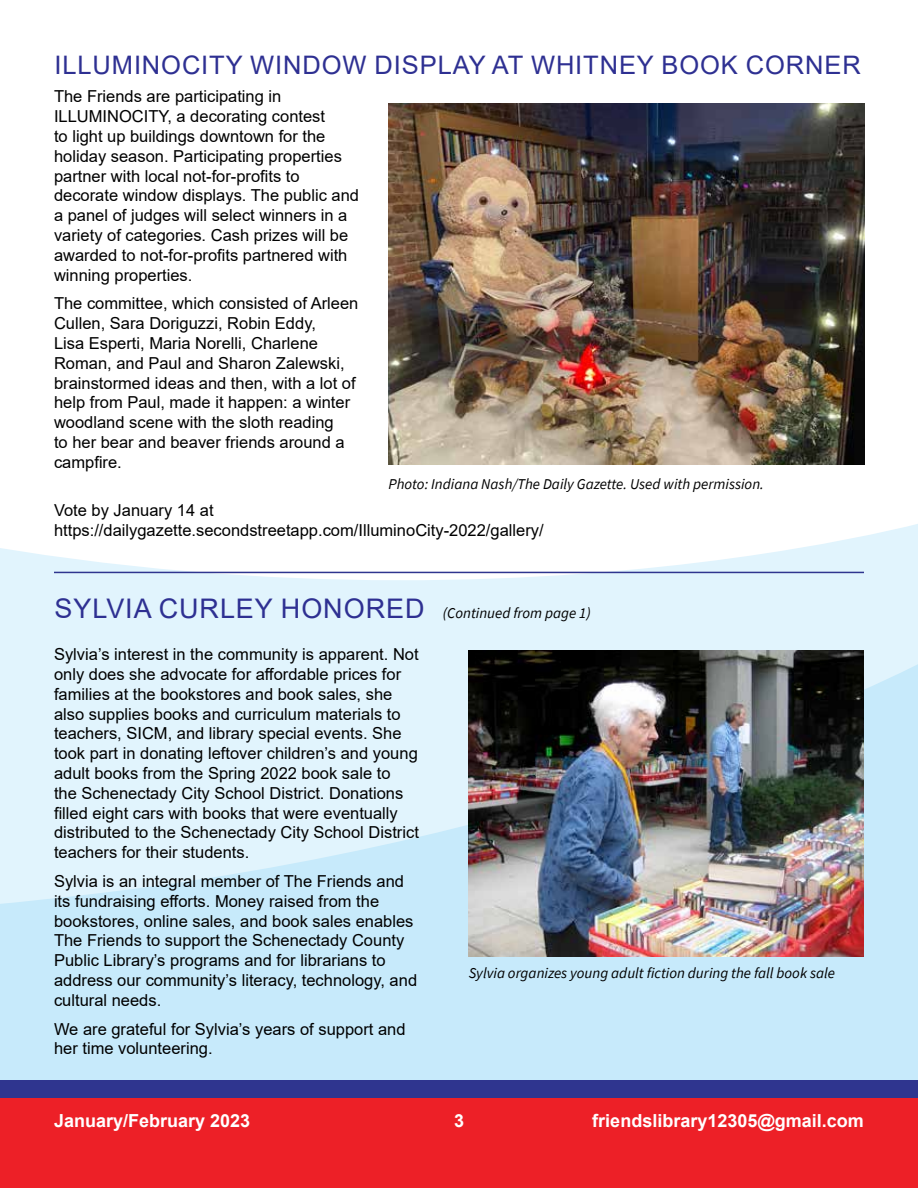
<style>
.page{position:relative;width:918px;height:1188px;background:#fff}
.page>*{position:absolute;margin:0;border:0;box-sizing:border-box;transform-origin:0 0}
.t1{font:25.5px "Arial";letter-spacing:.035em;color:#2e3092}
.t2{font:700 18px "Arial";color:#fff}
.t3{font:16.5px/19.8px "Arial";color:#000}
.t4{font:italic 15px "Source Sans Pro";color:#000}
.s1{font-family:"Arial";font-style:normal;font-size:27px;color:#2e3092}
</style>
<div class="page">
<svg style="left:0;top:524px;width:918px;height:126px;fill:#e1f4fd"></svg>
<svg style="left:0;top:650px;width:918px;height:430px;background:#d0edfb"></svg>
<div style="left:0;top:1080px;width:918px;height:18px;background:#2f358f"></div>
<div style="left:0;top:1098px;width:918px;height:90px;background:#ed2027"></div>
<img style="left:388px;top:103px;width:477px;height:362px">
<hr style="left:54px;top:572px;width:810px;height:1px;background:#2f358f">
<img style="left:468px;top:650px;width:396px;height:307px">
<h1 class="t1" style="left:54px;top:47px;width:808px">ILLUMINOCITY WINDOW DISPLAY AT WHITNEY BOOK CORNER</h1>
<p class="t3" style="left:54px;top:87px;width:307px">The Friends are participating in ILLUMINOCITY, a decorating contest<br>to light up buildings downtown for the holiday season. Participating properties partner with local not-for-profits to decorate window displays. The public and a panel of judges will select winners in a variety of categories. Cash prizes will be awarded to not-for-profits partnered with winning properties.</p>
<p class="t3" style="left:54px;top:294px;width:306px">The committee, which consisted of Arleen Cullen, Sara Doriguzzi, Robin Eddy,<br>Lisa Esperti, Maria Norelli, Charlene Roman, and Paul and Sharon Zalewski, brainstormed ideas and then, with a lot of help from Paul, made it happen: a winter woodland scene with the sloth reading<br>to her bear and beaver friends around a campfire.</p>
<p class="t3" style="left:54px;top:501px;width:491px">Vote by January 14 at https://dailygazette.secondstreetapp.com/IlluminoCity-2022/gallery/</p>
<p class="t4" style="left:388px;top:474px;width:377px">Photo: Indiana Nash/The Daily Gazette. Used with permission.</p>
<p class="t4" style="left:54px;top:603px;width:538px"><span class="s1">SYLVIA CURLEY HONORED</span> (Continued from page 1)</p>
<p class="t3" style="left:54px;top:644px;width:366px">Sylvia’s interest in the community is apparent. Not only does she advocate for affordable prices for families at the bookstores and book sales, she also supplies books and curriculum materials to teachers, SICM, and library special events. She took part in donating leftover children’s and young adult books from the Spring 2022 book sale to<br>the Schenectady City School District. Donations filled eight cars with books that were eventually distributed to the Schenectady City School District teachers for their students.</p>
<p class="t3" style="left:54px;top:871px;width:365px">Sylvia is an integral member of The Friends and its fundraising efforts. Money raised from the bookstores, online sales, and book sales enables The Friends to support the Schenectady County Public Library’s programs and for librarians to address our community’s literacy, technology, and cultural needs.</p>
<p class="t3" style="left:54px;top:1019px;width:353px">We are grateful for Sylvia’s years of support and her time volunteering.</p>
<p class="t4" style="left:469px;top:964px;width:368px">Sylvia organizes young adult fiction during the fall book sale</p>
<p class="t2" style="left:54px;top:1108px;width:198px">January/February 2023</p>
<p class="t2" style="left:454px;top:1108px;width:12px">3</p>
<p class="t2" style="left:592px;top:1108px;width:273px">friendslibrary12305@gmail.com</p>
</div>
